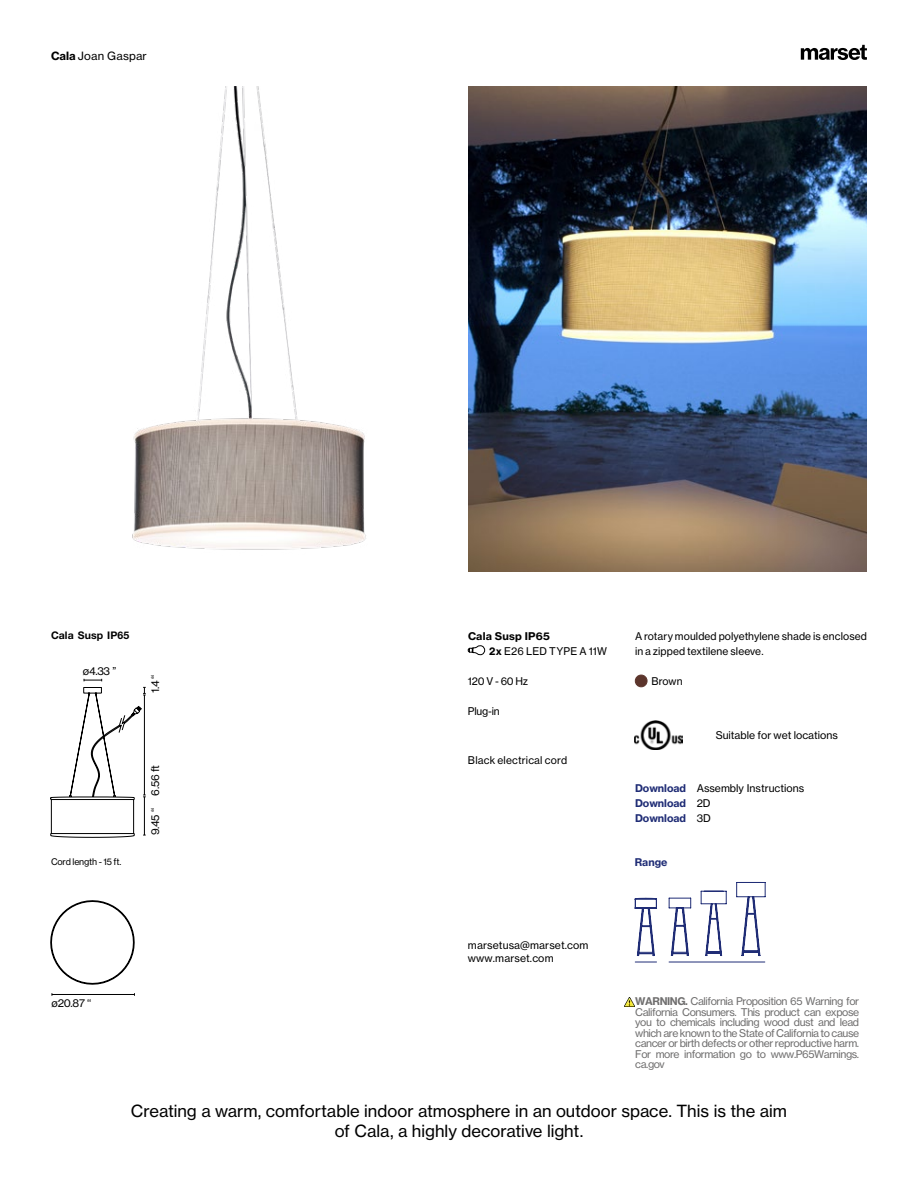
<style>
.page{position:relative;width:918px;height:1188px;background:#fff}
.page>*{position:absolute;margin:0;border:0;box-sizing:border-box;transform-origin:0 0}
.t1{font:16.5px/20.2px "N Haas Grotesk TX Pro 55 Rg";color:#000;text-align:center}
.t2{font:11.25px "N Haas Grotesk TX Pro 55 Rg";letter-spacing:.02em;color:#000}
.t3{font:10.8px "N Haas Grotesk TX Pro 55 Rg";letter-spacing:-.03em;color:#000}
.t4{font:10.5px/10.5px "N Haas Grotesk TX Pro 55 Rg";letter-spacing:-.04em;color:#706f6f;text-align:justify}
.t5{font:10.5px/15px "N Haas Grotesk TX Pro 55 Rg";letter-spacing:.01em;color:#000}
.t6{font:10.5px/15px "N Haas Grotesk TX Pro 75 Bd";color:#202d76}
.t7{font:10.5px "N Haas Grotesk TX Pro 75 Bd";letter-spacing:.025em;color:#000}
.t8{font:700 10.5px "Helvetica Neue LT Std";letter-spacing:.01em;color:#000}
.t9{font:9px "N Haas Grotesk TX Pro 55 Rg";letter-spacing:-.02em;color:#000}
.s1{font-family:"N Haas Grotesk TX Pro 75 Bd"}
.s2{font-family:"N Haas Grotesk TX Pro 75 Bd";color:#202d76}
.s3{font-family:"N Haas Grotesk TX Pro 55 Rg";color:#000}
</style>
<div class="page">
<div style="left:635px;top:675px;width:12px;height:12px;background:#5c352c;border-radius:50%"></div>
<div style="left:635px;top:675px;width:12px;height:12px;border:1px solid #5c352c;border-radius:50%"></div>
<svg style="left:801px;top:45px;width:66px;height:15px"></svg>
<svg style="left:468px;top:645px;width:17px;height:10px"></svg>
<img style="left:635px;top:720px;width:48px;height:30px">
<img style="left:468px;top:86px;width:399px;height:486px">
<img style="left:132px;top:86px;width:234px;height:464px">
<hr style="left:52px;top:994px;width:82px;height:1px;background:#000">
<svg style="left:84px;top:679px;width:18px;height:2px"></svg>
<hr style="left:669px;top:962px;width:96px;height:1px;background:#202d76">
<svg style="left:701px;top:891px;width:26px;height:65px"></svg>
<svg style="left:669px;top:898px;width:22px;height:58px"></svg>
<svg style="left:736px;top:882px;width:30px;height:74px"></svg>
<svg style="left:635px;top:962px;width:22px;height:1px"></svg>
<svg style="left:635px;top:898px;width:22px;height:58px"></svg>
<svg style="left:50px;top:687px;width:96px;height:298px"></svg>
<svg style="left:625px;top:997px;width:10px;height:9px"></svg>
<p class="t2" style="left:51px;top:49px;width:97px"><span class="s1">Cala</span> Joan Gaspar</p>
<p class="t8" style="left:51px;top:629px;width:80px">Cala Susp IP65</p>
<p class="t3" style="left:83px;top:664px;width:35px">ø4.33 ’’</p>
<p class="t3" style="left:149px;top:693px;width:20px;rotate:-90deg">1.4 ‘‘</p>
<p class="t9" style="left:51px;top:856px;width:72px">Cord length - 15 ft.</p>
<p class="t3" style="left:149px;top:796px;width:32px;rotate:-90deg">6.56 ft</p>
<p class="t3" style="left:149px;top:835px;width:29px;rotate:-90deg">9.45 ‘‘</p>
<p class="t3" style="left:52px;top:996px;width:41px">ø20.87 ‘‘</p>
<p class="t7" style="left:468px;top:630px;width:83px">Cala Susp IP65</p>
<p class="t5" style="left:489px;top:644px;width:119px"><span class="s1">2x</span> E26 LED TYPE A 11W</p>
<p class="t5" style="left:468px;top:674px;width:62px">120 V - 60 Hz</p>
<p class="t5" style="left:468px;top:704px;width:33px">Plug-in</p>
<p class="t5" style="left:468px;top:753px;width:101px">Black electrical cord</p>
<p class="t5" style="left:635px;top:629px;width:233px">A rotary moulded polyethylene shade is enclosed in a zipped textilene sleeve.</p>
<p class="t5" style="left:651px;top:674px;width:33px">Brown</p>
<p class="t5" style="left:716px;top:727px;width:124px">Suitable for wet locations</p>
<p class="t5" style="left:635px;top:781px;width:171px"><span class="s2">Download</span> Assembly Instructions</p>
<p class="t6" style="left:635px;top:796px;width:77px">Download <span class="s3">2D<br></span>Download <span class="s3">3D</span></p>
<p class="t6" style="left:635px;top:854px;width:34px">Range</p>
<p class="t5" style="left:468px;top:938px;width:122px;line-height:13.5px">marsetusa@marset.com www.marset.com</p>
<p class="t4" style="left:635px;top:996px;width:225px"><span class="s1">WARNING.</span> California Proposition 65 Warning for California Consumers. This product can expose you to chemicals including wood dust and lead which are known to the State of California to cause cancer or birth defects or other reproductive harm.<br>For more information go to www.P65Warnings. ca.gov</p>
<h1 class="t1" style="left:131px;top:1101px;width:658px">Creating a warm, comfortable indoor atmosphere in an outdoor space. This is the aim of Cala, a highly decorative light.</h1>
</div>
